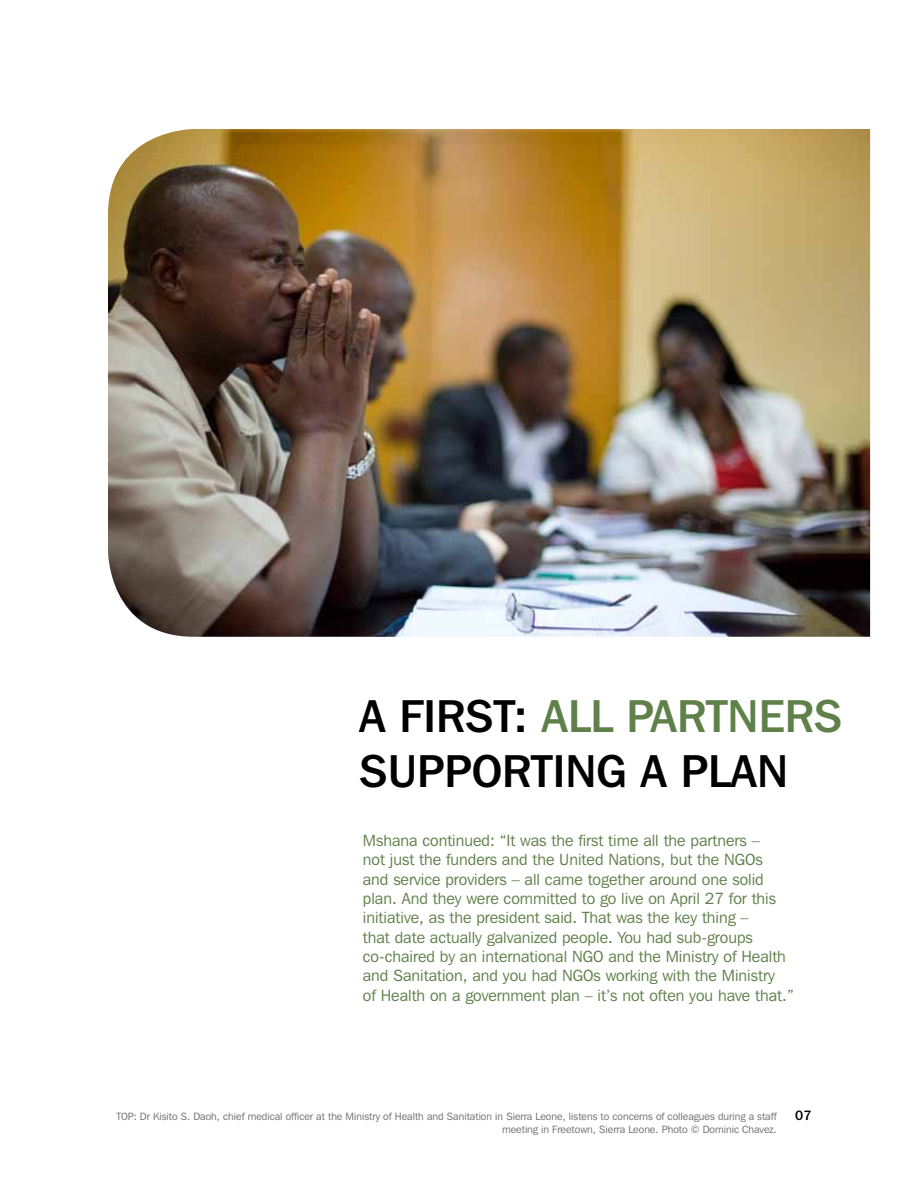
<style>
.page{position:relative;width:918px;height:1188px;background:#fff}
.page>*{position:absolute;margin:0;border:0;box-sizing:border-box;transform-origin:0 0}
.t1{font:500 45.9px/55.1px "Franklin Gothic IT Cby BT";color:#000}
.t2{font:16.2px/19.4px "Franklin Gothic IT Cby BT";color:#5f8049}
.t3{font:500 13.5px "Franklin Gothic IT Cby BT";color:#000}
.t4{font:10.5px/12.6px "Franklin Gothic IT Cby BT";color:#6d6e71;text-align:right}
.s1{color:#5f8049}
</style>
<div class="page">
<img style="left:108px;top:129px;width:762px;height:508px">
<h1 class="t1" style="left:359px;top:688px;width:482px">A FIRST: <span class="s1">ALL PARTNERS<br></span>SUPPORTING A PLAN</h1>
<p class="t2" style="left:363px;top:830px;width:432px">Mshana continued: “It was the first time all the partners –<br>not just the funders and the United Nations, but the NGOs<br>and service providers – all came together around one solid plan. And they were committed to go live on April 27 for this initiative, as the president said. That was the key thing –<br>that date actually galvanized people. You had sub-groups co-chaired by an international NGO and the Ministry of Health and Sanitation, and you had NGOs working with the Ministry<br>of Health on a government plan – it’s not often you have that.”</p>
<p class="t4" style="left:116px;top:1110px;width:662px">TOP: Dr Kisito S. Daoh, chief medical officer at the Ministry of Health and Sanitation in Sierra Leone, listens to concerns of colleagues during a staff meeting in Freetown, Sierra Leone. Photo © Dominic Chavez.</p>
<p class="t3" style="left:795px;top:1107px;width:18px">07</p>
</div>
